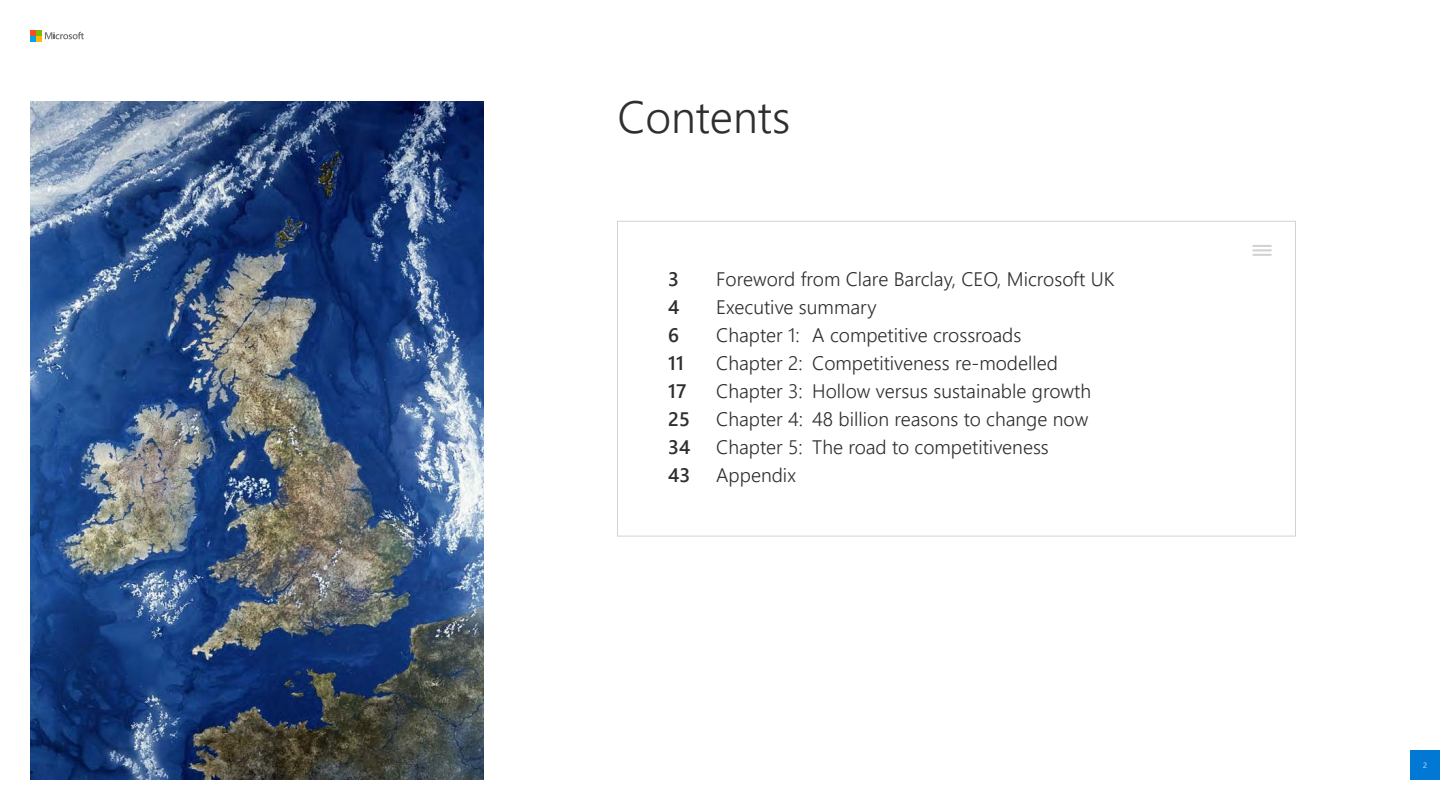
<style>
.page{position:relative;width:1440px;height:810px;background:#fff}
.page>*{position:absolute;margin:0;border:0;box-sizing:border-box;transform-origin:0 0}
.t1{font:300 45px "Segoe UI";color:#2f2f2f}
.t2{font:300 19.5px "Segoe UI";color:#2f2f2f}
.t3{font:600 19.5px "Segoe UI";color:#2f2f2f}
.t4{font:300 7.5px "Segoe UI";color:#fff}
</style>
<div class="page">
<div style="left:1410px;top:750px;width:30px;height:30px;background:#0078d4"></div>
<svg style="left:30px;top:30px;width:54px;height:12px"></svg>
<img style="left:30px;top:102px;width:454px;height:678px">
<svg style="left:1253px;top:245px;width:18px;height:11px"></svg>
<h1 class="t1" style="left:618px;top:81px;width:174px">Contents</h1>
<p class="t3" style="left:668px;top:264px;width:12px">3</p>
<p class="t2" style="left:716px;top:264px;width:400px">Foreword from Clare Barclay, CEO, Microsoft UK</p>
<p class="t3" style="left:668px;top:292px;width:13px">4</p>
<p class="t2" style="left:716px;top:292px;width:162px">Executive summary</p>
<p class="t3" style="left:668px;top:320px;width:12px">6</p>
<p class="t2" style="left:716px;top:320px;width:307px">Chapter 1: A competitive crossroads</p>
<p class="t3" style="left:668px;top:347px;width:17px">11</p>
<p class="t2" style="left:716px;top:347px;width:343px">Chapter 2: Competitiveness re-modelled</p>
<p class="t3" style="left:668px;top:375px;width:20px">17</p>
<p class="t2" style="left:716px;top:375px;width:376px">Chapter 3: Hollow versus sustainable growth</p>
<p class="t3" style="left:668px;top:403px;width:23px">25</p>
<p class="t2" style="left:716px;top:403px;width:374px">Chapter 4: 48 billion reasons to change now</p>
<p class="t3" style="left:668px;top:431px;width:24px">34</p>
<p class="t2" style="left:716px;top:431px;width:334px">Chapter 5: The road to competitiveness</p>
<p class="t3" style="left:668px;top:459px;width:24px">43</p>
<p class="t2" style="left:716px;top:459px;width:81px">Appendix</p>
<p class="t4" style="left:1423px;top:759px;width:5px">2</p>
</div>
